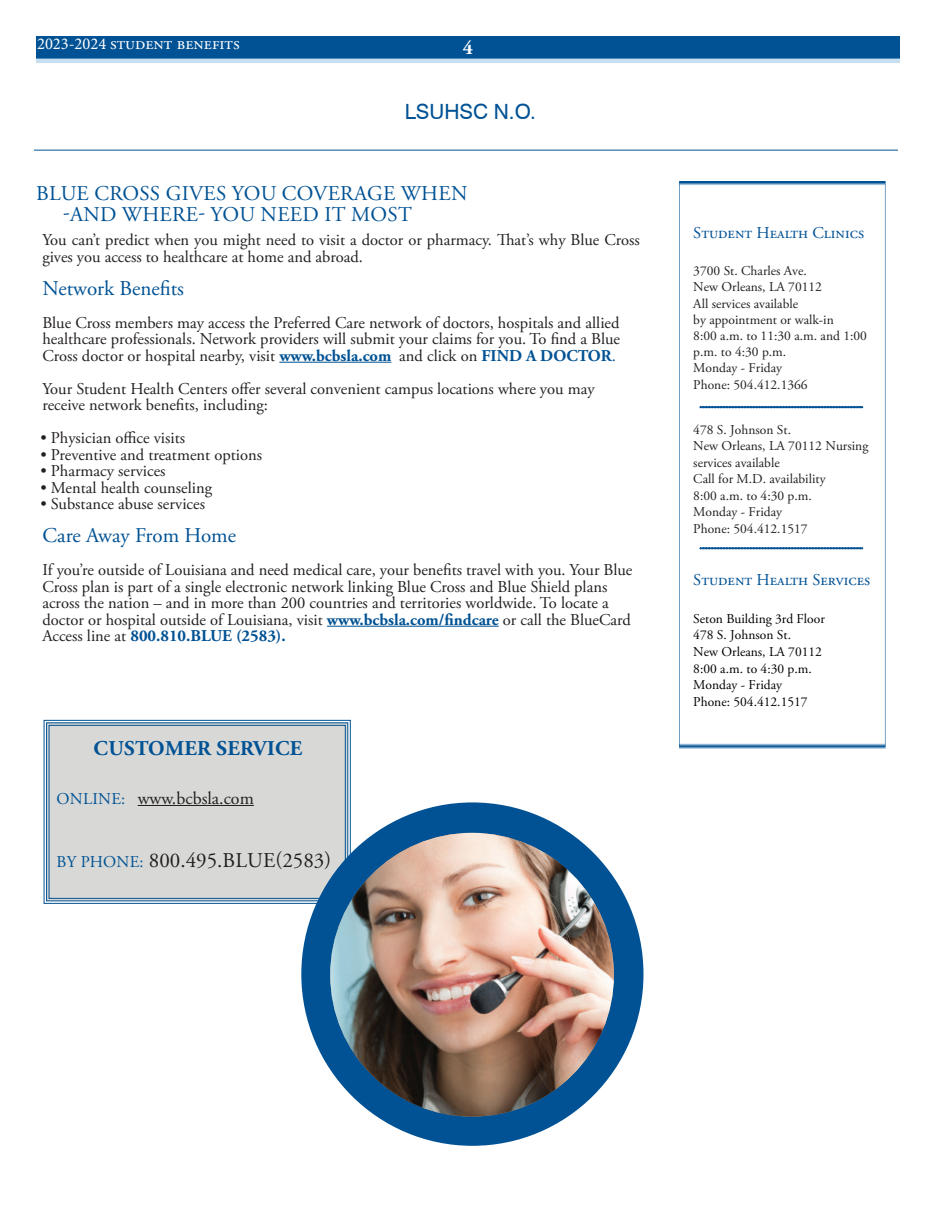
<style>
.page{position:relative;width:936px;height:1206px;background:#fff}
.page>*{position:absolute;margin:0;border:0;box-sizing:border-box;transform-origin:0 0}
.t1{font:21px/21px "Adobe Garamond Pro";letter-spacing:.01em;color:#005294}
.t2{font:21px "Adobe Garamond Pro";color:#231f20}
.t3{font:700 21px "Adobe Garamond Pro";letter-spacing:.015em;color:#005294}
.t4{font:21px "Swiss 721 BT";color:#005294}
.t5{font:700 19.5px "Adobe Garamond Pro";color:#fff}
.t6{font:18px "Adobe Garamond Pro";color:#fff}
.t7{font:18px "Adobe Garamond Pro";color:#231f20}
.t8{font:16.5px/16.5px "Adobe Garamond Pro";color:#231f20}
.t9{font:16.5px "Adobe Garamond Pro";color:#005295}
.t10{font:13.5px/16.2px "Adobe Garamond Pro";color:#231f20}
.t11{font:13.5px/16.6px "Adobe Garamond Pro";color:#000}
.s1{font-family:"Minion Pro";font-size:16.5px}
.s2{font-weight:700;color:#005294}
.s3{color:#005294}
.s4{font-size:16.5px;color:#005294}
</style>
<div class="page">
<img style="left:679px;top:182px;width:207px;height:567px">
<div style="left:36px;top:36px;width:864px;height:25px;background:#005294"></div>
<hr style="left:36px;top:59px;width:864px;height:4px;background:#c6dff3">
<hr style="left:34px;top:150px;width:864px;height:1px;background:#005294">
<hr style="left:279px;top:362px;width:112px;height:1px;background:#005294">
<hr style="left:327px;top:626px;width:172px;height:1px;background:#005294">
<svg style="left:43px;top:719px;width:308px;height:185px;background:#d1d5d5"></svg>
<div style="left:49px;top:725px;width:297px;height:174px;border:1px solid #005294"></div>
<hr style="left:138px;top:805px;width:116px;height:1px;background:#231f20">
<svg style="left:700px;top:406px;width:163px;height:2px"></svg>
<svg style="left:700px;top:547px;width:163px;height:2px"></svg>
<div style="left:301px;top:802px;width:343px;height:344px;background:#005294;border-radius:50%"></div>
<img style="left:330px;top:833px;width:284px;height:284px;border-radius:142px">
<p class="t6" style="left:37px;top:33px;width:204px"><span class="s1">2023-2024</span> student benefits</p>
<p class="t5" style="left:463px;top:36px;width:12px">4</p>
<p class="t4" style="left:405px;top:99px;width:133px">LSUHSC N.O.</p>
<p class="t1" style="left:63px;top:183px;width:406px;text-indent:-27px">BLUE CROSS GIVES YOU COVERAGE WHEN -AND WHERE- YOU NEED IT MOST</p>
<p class="t8" style="left:42px;top:232px;width:599px">You can’t predict when you might need to visit a doctor or pharmacy. That’s why Blue Cross gives you access to healthcare at home and abroad.</p>
<p class="t1" style="left:43px;top:278px;width:143px">Network Benefits</p>
<p class="t8" style="left:42px;top:315px;width:579px;text-align:justify">Blue Cross members may access the Preferred Care network of doctors, hospitals and allied healthcare professionals. Network providers will submit your claims for you. To find a Blue Cross doctor or hospital nearby, visit <span class="s2">www.bcbsla.com</span> and click on <span class="s2">FIND A DOCTOR</span><span class="s3">.</span></p>
<p class="t8" style="left:42px;top:381px;width:554px">Your Student Health Centers offer several convenient campus locations where you may receive network benefits, including:</p>
<p class="t8" style="left:40px;top:430px;width:146px">• Physician office visits</p>
<p class="t8" style="left:40px;top:447px;width:223px">• Preventive and treatment options</p>
<p class="t8" style="left:40px;top:463px;width:127px">• Pharmacy services</p>
<p class="t8" style="left:40px;top:480px;width:173px">• Mental health counseling</p>
<p class="t8" style="left:40px;top:496px;width:166px">• Substance abuse services</p>
<p class="t1" style="left:43px;top:526px;width:195px">Care Away From Home</p>
<p class="t8" style="left:42px;top:562px;width:592px">If you’re outside of Louisiana and need medical care, your benefits travel with you. Your Blue Cross plan is part of a single electronic network linking Blue Cross and Blue Shield plans across the nation – and in more than 200 countries and territories worldwide. To locate a doctor or hospital outside of Louisiana, visit <span class="s2">www.bcbsla.com/findcare</span> or call the BlueCard Access line at <span class="s2">800.810.BLUE (2583).</span></p>
<p class="t3" style="left:94px;top:736px;width:210px">CUSTOMER sERVICE</p>
<p class="t7" style="left:57px;top:787px;width:199px"><span class="s4">ONLINE:</span> www.bcbsla.com</p>
<p class="t2" style="left:57px;top:847px;width:180px"><span class="s4">BY PHONE:</span> 800.495.blue</p>
<p class="t2" style="left:276px;top:847px;width:57px">(2583)</p>
<p class="t9" style="left:693px;top:223px;width:172px">Student Health Clinics</p>
<p class="t10" style="left:693px;top:263px;width:175px">3700 St. Charles Ave.<br>New Orleans, LA 70112<br>All services available<br>by appointment or walk-in<br>8:00 a.m. to 11:30 a.m. and 1:00 p.m. to 4:30 p.m.<br>Monday - Friday<br>Phone: 504.412.1366</p>
<p class="t10" style="left:693px;top:422px;width:177px">478 S. Johnson St.<br>New Orleans, LA 70112 Nursing services available<br>Call for M.D. availability<br>8:00 a.m. to 4:30 p.m.<br>Monday - Friday<br>Phone: 504.412.1517</p>
<p class="t9" style="left:693px;top:570px;width:179px">Student Health Services</p>
<p class="t11" style="left:693px;top:611px;width:133px">Seton Building 3rd Floor<br>478 S. Johnson St.<br>New Orleans, LA 70112<br>8:00 a.m. to 4:30 p.m.<br>Monday - Friday<br>Phone: 504.412.1517</p>
</div>
